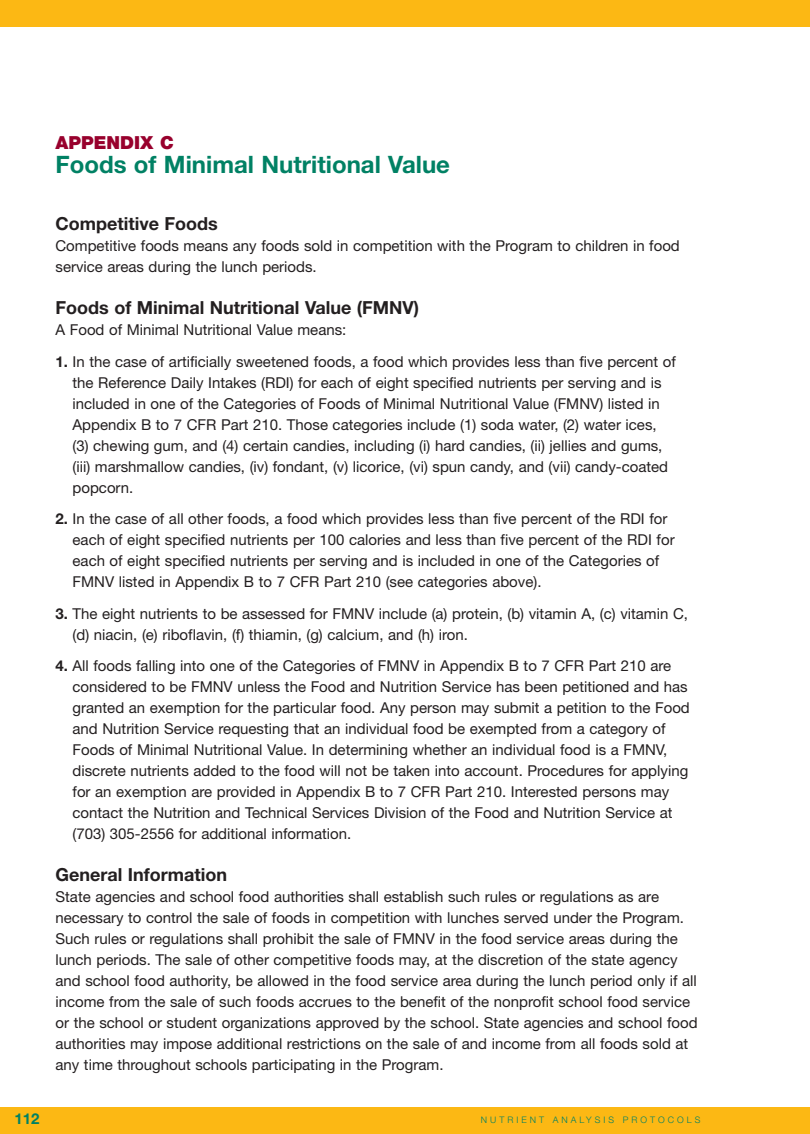
<style>
.page{position:relative;width:810px;height:1134px;background:#fff}
.page>*{position:absolute;margin:0;border:0;box-sizing:border-box;transform-origin:0 0}
.t1{font:700 24px "Helvetica Neue";color:#008164}
.t2{font:700 18px "Helvetica Neue";color:#231f20}
.t3{font:900 18px "Helvetica Neue";color:#98012d}
.t4{font:15px/21px "Helvetica Neue";color:#231f20}
.t5{font:700 15px "Helvetica Neue";color:#008164}
.t6{font:300 9px "Helvetica Neue";letter-spacing:.335em;color:#008164}
.s1{font-weight:700}
</style>
<div class="page">
<div style="left:0;top:0;width:810px;height:27px;background:#fcb814"></div>
<div style="left:0;top:1107px;width:810px;height:27px;background:#fcb814"></div>
<p class="t3" style="left:56px;top:136px;width:120px">APPENDIX C</p>
<h1 class="t1" style="left:56px;top:156px;width:396px">Foods of Minimal Nutritional Value</h1>
<p class="t2" style="left:56px;top:217px;width:164px">Competitive Foods</p>
<p class="t4" style="left:56px;top:237px;width:626px">Competitive foods means any foods sold in competition with the Program to children in food service areas during the lunch periods.</p>
<p class="t2" style="left:56px;top:301px;width:365px">Foods of Minimal Nutritional Value (FMNV)</p>
<p class="t4" style="left:56px;top:321px;width:292px">A Food of Minimal Nutritional Value means:</p>
<p class="t4" style="left:73px;top:352px;width:605px;text-indent:-17px"><span class="s1">1.</span> In the case of artificially sweetened foods, a food which provides less than five percent of the Reference Daily Intakes (RDI) for each of eight specified nutrients per serving and is included in one of the Categories of Foods of Minimal Nutritional Value (FMNV) listed in Appendix B to 7 CFR Part 210. Those categories include (1) soda water, (2) water ices, (3) chewing gum, and (4) certain candies, including (i) hard candies, (ii) jellies and gums, (iii) marshmallow candies, (iv) fondant, (v) licorice, (vi) spun candy, and (vii) candy-coated popcorn.</p>
<p class="t4" style="left:73px;top:510px;width:604px;text-indent:-17px"><span class="s1">2.</span> In the case of all other foods, a food which provides less than five percent of the RDI for each of eight specified nutrients per 100 calories and less than five percent of the RDI for each of eight specified nutrients per serving and is included in one of the Categories of FMNV listed in Appendix B to 7 CFR Part 210 (see categories above).</p>
<p class="t4" style="left:73px;top:604px;width:617px;text-indent:-17px"><span class="s1">3.</span> The eight nutrients to be assessed for FMNV include (a) protein, (b) vitamin A, (c) vitamin C, (d) niacin, (e) riboflavin, (f) thiamin, (g) calcium, and (h) iron.</p>
<p class="t4" style="left:73px;top:657px;width:619px;text-indent:-17px"><span class="s1">4.</span> All foods falling into one of the Categories of FMNV in Appendix B to 7 CFR Part 210 are considered to be FMNV unless the Food and Nutrition Service has been petitioned and has granted an exemption for the particular food. Any person may submit a petition to the Food and Nutrition Service requesting that an individual food be exempted from a category of Foods of Minimal Nutritional Value. In determining whether an individual food is a FMNV, discrete nutrients added to the food will not be taken into account. Procedures for applying for an exemption are provided in Appendix B to 7 CFR Part 210. Interested persons may contact the Nutrition and Technical Services Division of the Food and Nutrition Service at (703) 305-2556 for additional information.</p>
<p class="t2" style="left:56px;top:868px;width:173px">General Information</p>
<p class="t4" style="left:56px;top:888px;width:644px">State agencies and school food authorities shall establish such rules or regulations as are necessary to control the sale of foods in competition with lunches served under the Program.<br>Such rules or regulations shall prohibit the sale of FMNV in the food service areas during the lunch periods. The sale of other competitive foods may, at the discretion of the state agency and school food authority, be allowed in the food service area during the lunch period only if all income from the sale of such foods accrues to the benefit of the nonprofit school food service or the school or student organizations approved by the school. State agencies and school food authorities may impose additional restrictions on the sale of and income from all foods sold at any time throughout schools participating in the Program.</p>
<p class="t5" style="left:15px;top:1113px;width:27px">112</p>
<p class="t6" style="left:481px;top:1117px;width:221px">NUTRIENT ANALYSIS PROTOCOLS</p>
</div>
